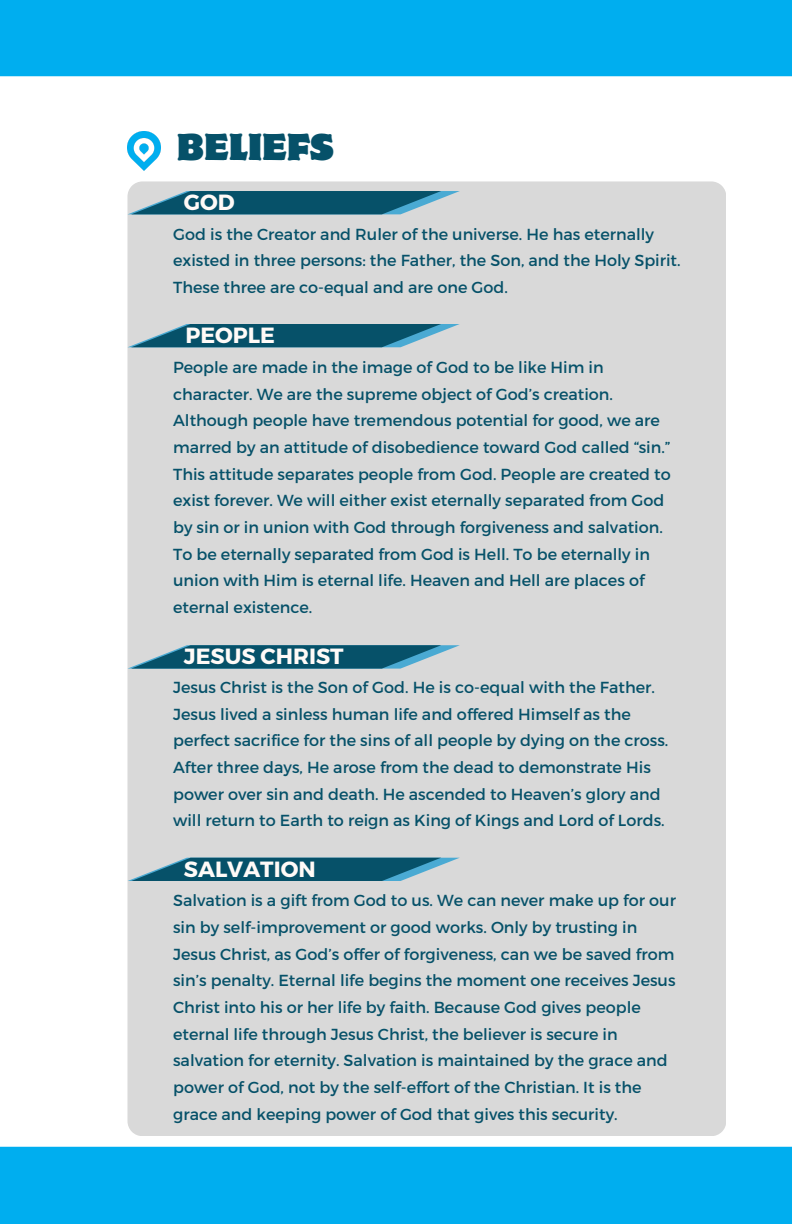
<style>
.page{position:relative;width:792px;height:1224px;background:#fff}
.page>*{position:absolute;margin:0;border:0;box-sizing:border-box;transform-origin:0 0}
.t1{font:33.2px "Motter Corpus ITC Std";color:#065169}
.t2{font:700 22px "Montserrat";color:#fffaf7}
.t3{font:16px/26.6px "Montserrat";color:#065169}
</style>
<div class="page">
<div style="left:0;top:1147px;width:792px;height:77px;background:#00aeef"></div>
<div style="left:0;top:0;width:792px;height:76px;background:#00aeef"></div>
<img style="left:127px;top:131px;width:33px;height:39px">
<div style="left:127px;top:181px;width:599px;height:955px;background:#d9d9d9"></div>
<svg style="left:127px;top:858px;width:333px;height:23px"></svg>
<svg style="left:127px;top:645px;width:333px;height:24px"></svg>
<svg style="left:127px;top:324px;width:333px;height:23px"></svg>
<svg style="left:127px;top:191px;width:333px;height:23px"></svg>
<p class="t1" style="left:177px;top:134px;width:158px">BELIEFS</p>
<h2 class="t2" style="left:184px;top:188px;width:52px">GOD</h2>
<h1 class="t3" style="left:173px;top:220px;width:509px">God is the Creator and Ruler of the universe. He has eternally existed in three persons: the Father, the Son, and the Holy Spirit.<br>These three are co-equal and are one God.</h1>
<h2 class="t2" style="left:185px;top:321px;width:91px">PEOPLE</h2>
<h2 class="t3" style="left:173px;top:353px;width:499px">People are made in the image of God to be like Him in character. We are the supreme object of God’s creation.<br>Although people have tremendous potential for good, we are marred by an attitude of disobedience toward God called “sin.” This attitude separates people from God. People are created to exist forever. We will either exist eternally separated from God by sin or in union with God through forgiveness and salvation.<br>To be eternally separated from God is Hell. To be eternally in union with Him is eternal life. Heaven and Hell are places of eternal existence.</h2>
<p class="t2" style="left:184px;top:642px;width:161px">JESUS CHRIST</p>
<p class="t3" style="left:173px;top:673px;width:497px">Jesus Christ is the Son of God. He is co-equal with the Father.<br>Jesus lived a sinless human life and offered Himself as the perfect sacrifice for the sins of all people by dying on the cross.<br>After three days, He arose from the dead to demonstrate His power over sin and death. He ascended to Heaven’s glory and will return to Earth to reign as King of Kings and Lord of Lords.</p>
<p class="t2" style="left:184px;top:855px;width:133px">SALVATION</p>
<p class="t3" style="left:173px;top:887px;width:504px">Salvation is a gift from God to us. We can never make up for our sin by self-improvement or good works. Only by trusting in Jesus Christ, as God’s offer of forgiveness, can we be saved from sin’s penalty. Eternal life begins the moment one receives Jesus Christ into his or her life by faith. Because God gives people eternal life through Jesus Christ, the believer is secure in salvation for eternity. Salvation is maintained by the grace and power of God, not by the self-effort of the Christian. It is the grace and keeping power of God that gives this security.</p>
</div>
